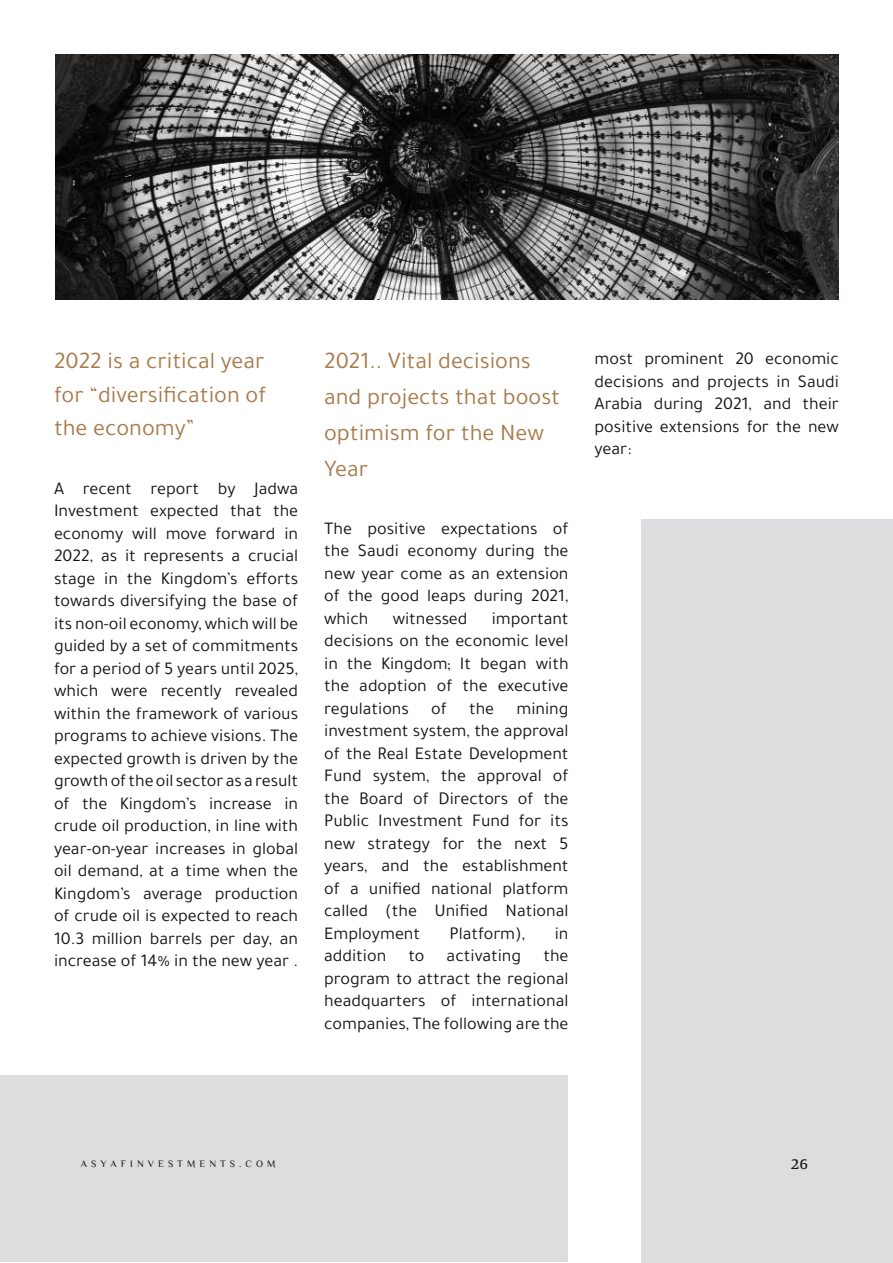
<style>
.page{position:relative;width:893px;height:1263px;background:#fff}
.page>*{position:absolute;margin:0;border:0;box-sizing:border-box;transform-origin:0 0}
.t1{font:24px/36px "Tajawal";color:#a77b4c}
.t2{font:18px/22.5px "Tajawal";color:#161513;text-align:justify}
.t3{font:15px "Ara Etab Al Monie'ee";letter-spacing:.27em;color:#161513}
.t4{font:15px "Nebras";color:#161513}
</style>
<div class="page">
<svg style="left:56px;top:54px;width:783px;height:245px;background:#555452"></svg>
<div style="left:641px;top:519px;width:252px;height:743px;background:#dddcde"></div>
<div style="left:1px;top:1074px;width:567px;height:187px;background:#dddcde"></div>
<h1 class="t1" style="left:54px;top:344px;width:214px;line-height:33.6px;text-align:justify">2022 is a critical year for “diversification of the economy”</h1>
<p class="t2" style="left:595px;top:347px;width:246px">most prominent 20 economic decisions and projects in Saudi Arabia during 2021, and their positive extensions for the new year:</p>
<h1 class="t1" style="left:324px;top:343px;width:237px">2021.. Vital decisions and projects that boost optimism for the New<br>Year</h1>
<p class="t2" style="left:54px;top:477px;width:246px">A recent report by Jadwa Investment expected that the economy will move forward in 2022, as it represents a crucial stage in the Kingdom’s efforts towards diversifying the base of its non-oil economy, which will be guided by a set of commitments for a period of 5 years until 2025, which were recently revealed within the framework of various programs to achieve visions. The expected growth is driven by the growth of the oil sector as a result of the Kingdom’s increase in crude oil production, in line with year-on-year increases in global oil demand, at a time when the Kingdom’s average production of crude oil is expected to reach 10.3 million barrels per day, an increase of 14% in the new year .</p>
<p class="t2" style="left:324px;top:517px;width:246px">The positive expectations of the Saudi economy during the new year come as an extension of the good leaps during 2021, which</p>
<p class="t2" style="left:324px;top:607px;width:246px;text-indent:168px">important decisions on the economic level in the Kingdom; It began with the adoption of the executive regulations of the mining investment system, the approval of the Real Estate Development Fund system, the approval of the Board of Directors of the Public Investment Fund for its new strategy for the next 5 years, and the establishment of a unified national platform called (the Unified National Employment</p>
<p class="t2" style="left:393px;top:607px;width:76px">witnessed</p>
<p class="t2" style="left:324px;top:922px;width:246px;text-indent:231px">in addition to activating the program to attract the regional headquarters of international companies, The following are the</p>
<p class="t2" style="left:449px;top:922px;width:77px">Platform),</p>
<p class="t3" style="left:81px;top:1158px;width:196px">ASYAFINVESTMENTS.COM</p>
<p class="t4" style="left:791px;top:1155px;width:19px">26</p>
</div>
